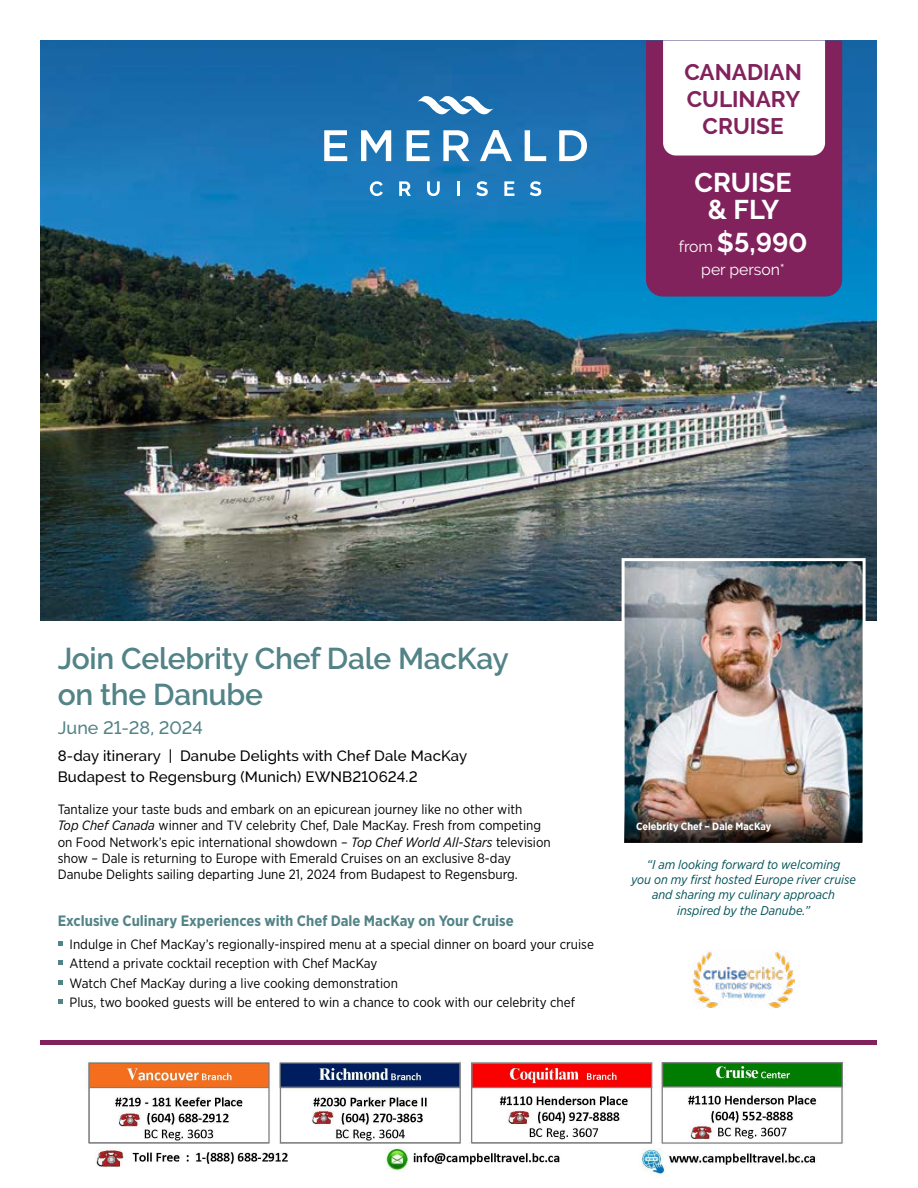
<style>
.page{position:relative;width:918px;height:1188px;background:#fff}
.page>*{position:absolute;margin:0;border:0;box-sizing:border-box;transform-origin:0 0}
.t1{font:600 30px/36px "Raleway";letter-spacing:-.01em;color:#528387}
.t2{font:700 27px/27px "Raleway";color:#fff;text-align:center}
.t3{font:700 22.5px/27px "Raleway";color:#82225c;text-align:center}
.t4{font:500 18px "Raleway";color:#528387}
.t5{font:15.75px "Raleway";color:#fff}
.t6{font:500 15px/21px "Raleway";letter-spacing:.01em;color:#000}
.t7{font:700 15px "Gotham Narrow";color:#528387}
.t8{font:13.5px/16.2px "Gotham Narrow";color:#000}
.t9{font:italic 12.75px/15.3px "Gotham Narrow";color:#005055;text-align:center}
.t10{font:700 10.5px "Gotham Narrow";color:#fff}
.s1{font-weight:400;font-size:15.75px}
.s2{font-style:italic}
</style>
<div class="page">
<img style="left:40px;top:40px;width:837px;height:581px">
<svg style="left:324px;top:130px;width:263px;height:31px"></svg>
<svg style="left:417px;top:95px;width:77px;height:21px"></svg>
<svg style="left:370px;top:181px;width:13px;height:15px"></svg>
<svg style="left:399px;top:181px;width:12px;height:15px"></svg>
<svg style="left:427px;top:181px;width:13px;height:15px"></svg>
<hr style="left:457px;top:181px;width:3px;height:15px;background:#fff">
<svg style="left:476px;top:181px;width:12px;height:15px"></svg>
<svg style="left:504px;top:181px;width:10px;height:15px"></svg>
<svg style="left:530px;top:181px;width:11px;height:15px"></svg>
<div style="left:646px;top:40px;width:196px;height:257px;background:#82225c"></div>
<svg style="left:663px;top:40px;width:162px;height:116px"></svg>
<hr style="left:40px;top:1040px;width:838px;height:4px;background:#82225c">
<img style="left:626px;top:562px;width:236px;height:242px">
<div style="left:622px;top:558px;width:244px;height:288px;border:3px solid #fff"></div>
<svg style="left:58px;top:941px;width:5px;height:5px"></svg>
<svg style="left:58px;top:961px;width:5px;height:4px"></svg>
<svg style="left:58px;top:980px;width:5px;height:5px"></svg>
<svg style="left:58px;top:999px;width:5px;height:5px"></svg>
<img style="left:625px;top:804px;width:237px;height:39px">
<img style="left:693px;top:950px;width:101px;height:59px">
<img style="left:88px;top:1060px;width:755px;height:115px">
<h3 class="t3" style="left:684px;top:58px;width:119px">CANADIAN<br>CULINARY<br>CRUISE</h3>
<h2 class="t2" style="left:695px;top:169px;width:99px">CRUISE &amp; FLY</h2>
<h2 class="t2" style="left:679px;top:229px;width:130px"><span class="s1">from</span> $5,990</h2>
<p class="t5" style="left:701px;top:260px;width:85px">per person*</p>
<h1 class="t1" style="left:58px;top:641px;width:453px">Join Celebrity Chef Dale MacKay on the Danube</h1>
<h3 class="t4" style="left:58px;top:717px;width:146px">June 21-28, 2024</h3>
<p class="t6" style="left:58px;top:745px;width:411px">8-day itinerary | Danube Delights with Chef Dale MacKay<br>Budapest to Regensburg (Munich) EWNB210624.2</p>
<p class="t8" style="left:58px;top:801px;width:495px">Tantalize your taste buds and embark on an epicurean journey like no other with<br><span class="s2">Top Chef Canada</span> winner and TV celebrity Chef, Dale MacKay. Fresh from competing on Food Network’s epic international showdown – <span class="s2">Top Chef World All-Stars</span> television show – Dale is returning to Europe with Emerald Cruises on an exclusive 8-day Danube Delights sailing departing June 21, 2024 from Budapest to Regensburg.</p>
<p class="t7" style="left:58px;top:911px;width:458px">Exclusive Culinary Experiences with Chef Dale MacKay on Your Cruise</p>
<p class="t8" style="left:70px;top:934px;width:526px;line-height:19.5px">Indulge in Chef MacKay’s regionally-inspired menu at a special dinner on board your cruise Attend a private cocktail reception with Chef MacKay<br>Watch Chef MacKay during a live cooking demonstration<br>Plus, two booked guests will be entered to win a chance to cook with our celebrity chef</p>
<p class="t10" style="left:636px;top:820px;width:137px">Celebrity Chef – Dale MacKay</p>
<p class="t9" style="left:631px;top:856px;width:226px">“I am looking forward to welcoming<br>you on my first hosted Europe river cruise and sharing my culinary approach inspired by the Danube.”</p>
</div>
